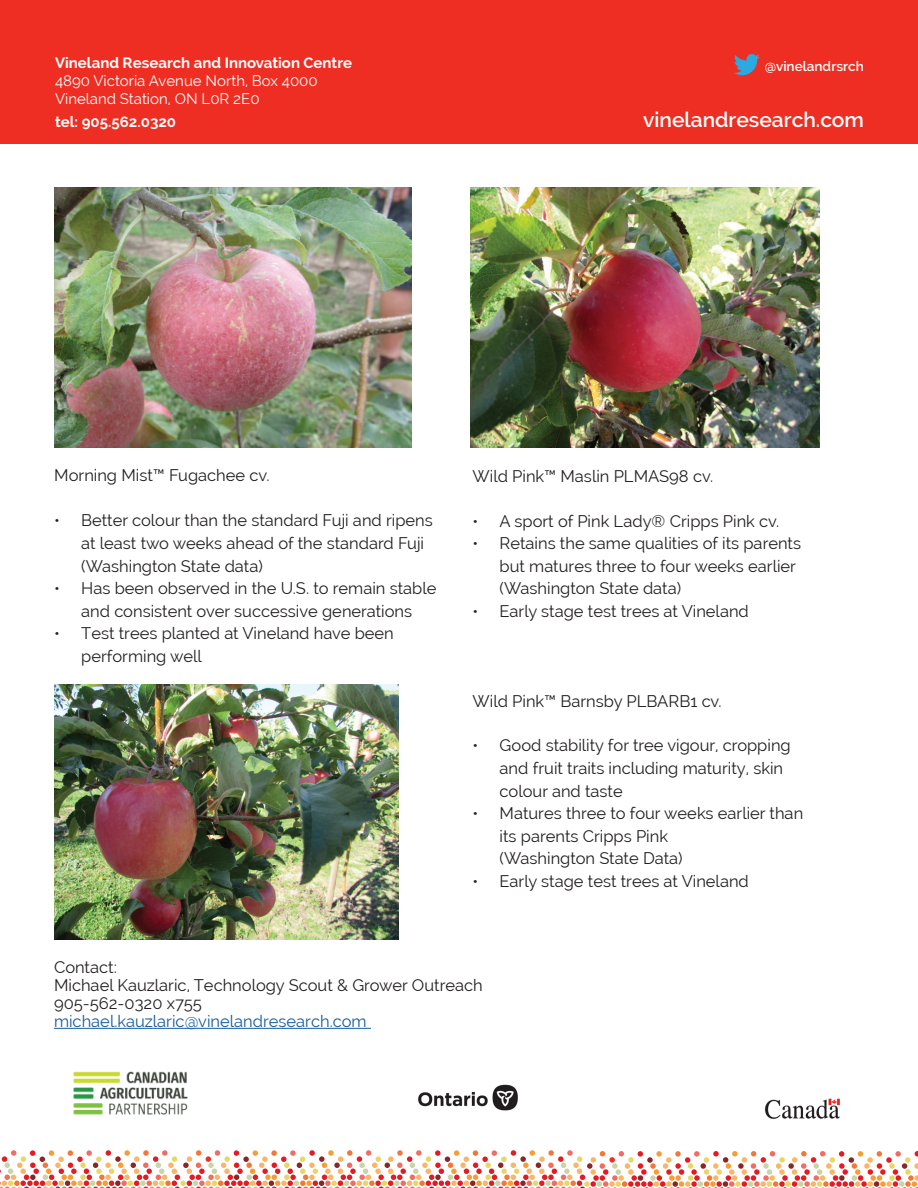
<style>
.page{position:relative;width:918px;height:1188px;background:#fff}
.page>*{position:absolute;margin:0;border:0;box-sizing:border-box;transform-origin:0 0}
.t1{font:600 21px "Raleway";color:#fff}
.t2{font:16.5px/22.5px "Raleway";color:#231f20}
.t3{font:16.5px "Raleway";color:#175d9e}
.t4{font:15px/18px "Raleway";color:#fff}
.t5{font:700 15px "Raleway";color:#fff}
.t6{font:600 13.65px "Raleway";color:#fff}
</style>
<div class="page">
<div style="left:0;top:0;width:918px;height:144px;background:#ee2e22"></div>
<svg style="left:734px;top:54px;width:26px;height:21px"></svg>
<svg style="left:0;top:1150px;width:918px;height:38px"></svg>
<img style="left:471px;top:187px;width:348px;height:261px">
<img style="left:54px;top:188px;width:357px;height:260px">
<img style="left:54px;top:684px;width:345px;height:256px">
<hr style="left:54px;top:1028px;width:317px;height:1px;background:#175d9e">
<img style="left:418px;top:1084px;width:100px;height:27px">
<img style="left:764px;top:1098px;width:76px;height:21px">
<img style="left:73px;top:1071px;width:115px;height:44px">
<p class="t5" style="left:55px;top:54px;width:299px">Vineland Research and Innovation Centre</p>
<p class="t4" style="left:55px;top:72px;width:264px">4890 Victoria Avenue North, Box 4000<br>Vineland Station, ON L0R 2E0</p>
<p class="t5" style="left:55px;top:113px;width:123px">tel: 905.562.0320</p>
<p class="t1" style="left:643px;top:107px;width:222px">vinelandresearch.com</p>
<p class="t6" style="left:765px;top:58px;width:101px">@vinelandrsrch</p>
<p class="t2" style="left:54px;top:464px;width:217px">Morning Mist™ Fugachee cv.</p>
<p class="t2" style="left:81px;top:509px;width:353px;text-indent:-27px">• Better colour than the standard Fuji and ripens at least two weeks ahead of the standard Fuji (Washington State data)</p>
<p class="t2" style="left:54px;top:577px;width:384px;text-align:center">• Has been observed in the U.S. to remain stable and consistent over successive generations</p>
<p class="t2" style="left:81px;top:622px;width:314px;text-indent:-27px">• Test trees planted at Vineland have been performing well</p>
<p class="t2" style="left:473px;top:464px;width:242px">Wild Pink™ Maslin PLMAS98 cv.</p>
<p class="t2" style="left:473px;top:509px;width:308px">• A sport of Pink Lady® Cripps Pink cv.</p>
<p class="t2" style="left:500px;top:532px;width:303px;text-indent:-27px">• Retains the same qualities of its parents but matures three to four weeks earlier (Washington State data)</p>
<p class="t2" style="left:473px;top:599px;width:278px">• Early stage test trees at Vineland</p>
<p class="t2" style="left:473px;top:689px;width:251px">Wild Pink™ Barnsby PLBARB1 cv.</p>
<p class="t2" style="left:500px;top:734px;width:293px;text-indent:-27px">• Good stability for tree vigour, cropping and fruit traits including maturity, skin colour and taste</p>
<p class="t2" style="left:500px;top:802px;width:305px;text-indent:-27px">• Matures three to four weeks earlier than its parents Cripps Pink<br>(Washington State Data)</p>
<p class="t2" style="left:473px;top:869px;width:278px">• Early stage test trees at Vineland</p>
<p class="t2" style="left:54px;top:958px;width:430px;line-height:18px">Contact:<br>Michael Kauzlaric, Technology Scout &amp; Grower Outreach<br>905-562-0320 x755</p>
<p class="t3" style="left:54px;top:1012px;width:314px">michael.kauzlaric@vinelandresearch.com</p>
</div>
